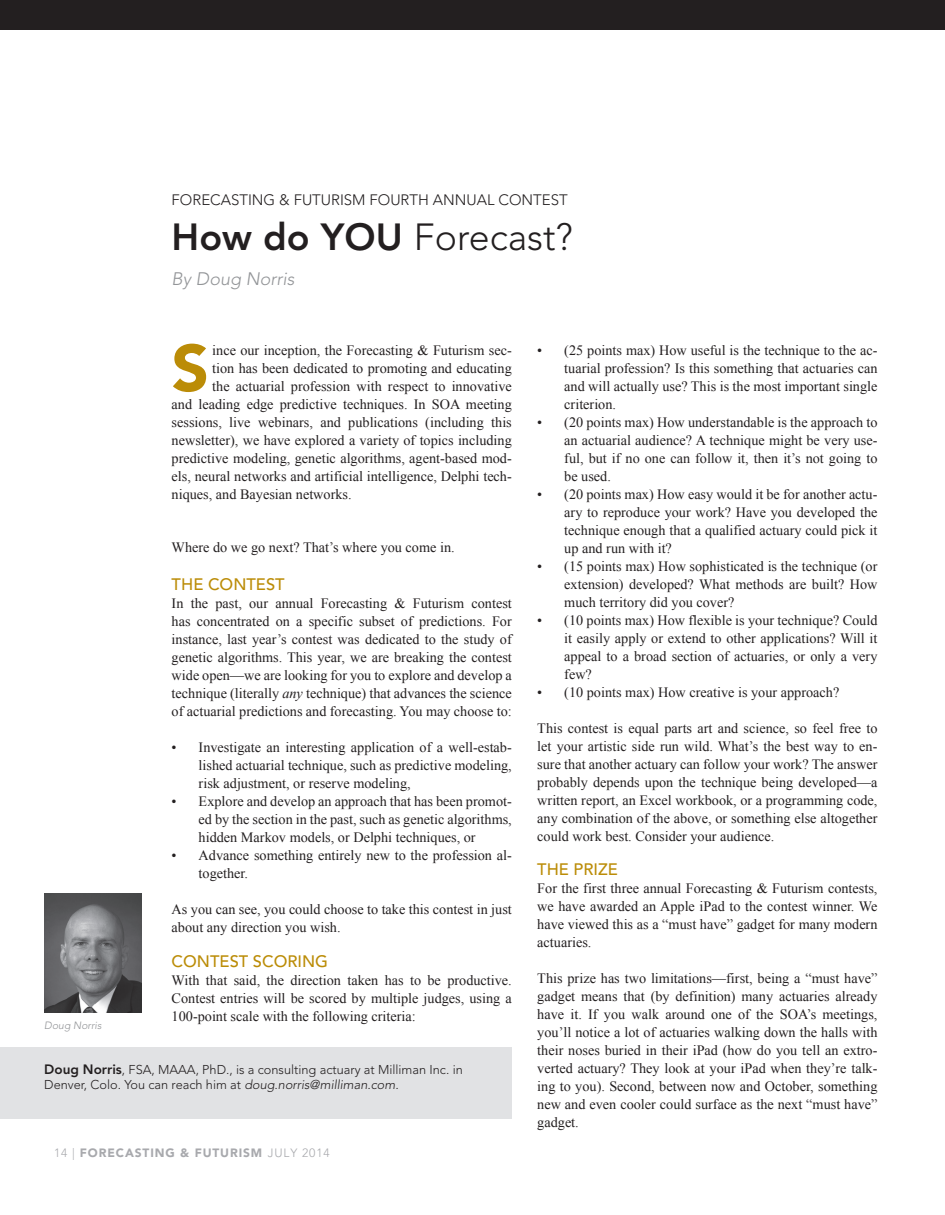
<style>
.page{position:relative;width:945px;height:1215px;background:#fff}
.page>*{position:absolute;margin:0;border:0;box-sizing:border-box;transform-origin:0 0}
.t1{font:900 65.1px "Avenir LT Std";color:#bb8c07}
.t2{font:300 37.5px "Avenir LT Std";color:#231f20}
.t3{font:italic 300 18px "Avenir LT Std";color:#939598}
.t4{font:500 16.5px "Avenir LT Std";color:#bb8c07}
.t5{font:300 15px "Avenir";color:#231f20}
.t6{font:14.25px/18px "Times New Roman";color:#231f20;text-align:justify}
.t7{font:300 12.75px/15.8px "Avenir LT Std";color:#231f20}
.t8{font:900 12px "Avenir LT Std";letter-spacing:.075em;color:#a8a9ad}
.t9{font:italic 300 10.5px "Avenir LT Std";color:#939598}
.s1{font-weight:800}
.s2{font-style:italic}
.s3{font-weight:800;font-size:13.5px}
.s4{font-weight:300}
</style>
<div class="page">
<div style="left:0;top:0;width:945px;height:30px;background:#231f20"></div>
<div style="left:0;top:1047px;width:512px;height:71px;background:#e1e2e4"></div>
<img style="left:44px;top:894px;width:97px;height:118px">
<p class="t5" style="left:172px;top:191px;width:398px">FORECASTING &amp; FUTURISM FOURTH ANNUAL CONTEST</p>
<h2 class="t2" style="left:172px;top:215px;width:403px"><span class="s1">How do YOU</span> Forecast?</h2>
<p class="t3" style="left:172px;top:269px;width:124px">By Doug Norris</p>
<h1 class="t1" style="left:172px;top:329px;width:39px">S</h1>
<p class="t6" style="left:212px;top:341px;width:301px">ince our inception, the Forecasting &amp; Futurism sec-</p>
<p class="t6" style="left:212px;top:359px;width:301px">tion has been dedicated to promoting and educating</p>
<p class="t6" style="left:212px;top:377px;width:301px">the actuarial profession with respect to innovative</p>
<p class="t6" style="left:172px;top:395px;width:342px">and leading edge predictive techniques. In SOA meeting</p>
<p class="t6" style="left:172px;top:413px;width:342px">sessions, live webinars, and publications (including this</p>
<p class="t6" style="left:172px;top:431px;width:342px">newsletter), we have explored a variety of topics including</p>
<p class="t6" style="left:172px;top:449px;width:342px">predictive modeling, genetic algorithms, agent-based mod-</p>
<p class="t6" style="left:172px;top:467px;width:342px">els, neural networks and artificial intelligence, Delphi tech-</p>
<p class="t6" style="left:172px;top:485px;width:182px">niques, and Bayesian networks.</p>
<p class="t6" style="left:172px;top:538px;width:285px">Where do we go next? That’s where you come in.</p>
<p class="t4" style="left:172px;top:575px;width:115px">THE CONTEST</p>
<p class="t6" style="left:172px;top:594px;width:342px">In the past, our annual Forecasting &amp; Futurism contest has concentrated on a specific subset of predictions. For instance, last year’s contest was dedicated to the study of genetic algorithms. This year, we are breaking the contest wide open—we are looking for you to explore and develop a technique (literally <span class="s2">any</span> technique) that advances the science of actuarial predictions and forecasting. You may choose to:</p>
<p class="t6" style="left:199px;top:738px;width:315px;text-indent:-27px">• Investigate an interesting application of a well-estab&shy;lished actuarial technique, such as predictive modeling, risk adjustment, or reserve modeling,</p>
<p class="t6" style="left:199px;top:792px;width:315px;text-indent:-27px">• Explore and develop an approach that has been promot&shy;ed by the section in the past, such as genetic algorithms, hidden Markov models, or Delphi techniques, or</p>
<p class="t6" style="left:199px;top:846px;width:315px;text-indent:-27px">• Advance something entirely new to the profession al&shy;together.</p>
<p class="t6" style="left:172px;top:900px;width:342px">As you can see, you could choose to take this contest in just about any direction you wish.</p>
<p class="t4" style="left:172px;top:951px;width:158px">CONTEST SCORING</p>
<p class="t6" style="left:172px;top:971px;width:342px">With that said, the direction taken has to be productive.<br>Contest entries will be scored by multiple judges, using a 100-point scale with the following criteria:</p>
<p class="t9" style="left:44px;top:1019px;width:59px">Doug Norris</p>
<p class="t7" style="left:44px;top:1061px;width:420px"><span class="s3">Doug Norris</span>, FSA, MAAA, PhD., is a consulting actuary at Milliman Inc. in<br>Denver, Colo. You can reach him at <span class="s2">doug.norris@milliman.com.</span></p>
<p class="t8" style="left:54px;top:1145px;width:277px"><span class="s4">14 |</span> FORECASTING &amp; FUTURISM <span class="s4">JULY 2014</span></p>
<p class="t6" style="left:564px;top:341px;width:315px;text-indent:-27px">• (25 points max) How useful is the technique to the ac&shy;tuarial profession? Is this something that actuaries can and will actually use? This is the most important single criterion.</p>
<p class="t6" style="left:564px;top:413px;width:315px;text-indent:-27px">• (20 points max) How understandable is the approach to an actuarial audience? A technique might be very use&shy;ful, but if no one can follow it, then it’s not going to be used.</p>
<p class="t6" style="left:564px;top:485px;width:315px;text-indent:-27px">• (20 points max) How easy would it be for another actu&shy;ary to reproduce your work? Have you developed the technique enough that a qualified actuary could pick it up and run with it?</p>
<p class="t6" style="left:564px;top:557px;width:315px;text-indent:-27px">• (15 points max) How sophisticated is the technique (or extension) developed? What methods are built? How much territory did you cover?</p>
<p class="t6" style="left:564px;top:611px;width:315px;text-indent:-27px">• (10 points max) How flexible is your technique? Could it easily apply or extend to other applications? Will it appeal to a broad section of actuaries, or only a very few?</p>
<p class="t6" style="left:537px;top:683px;width:304px">• (10 points max) How creative is your approach?</p>
<p class="t6" style="left:537px;top:719px;width:342px">This contest is equal parts art and science, so feel free to let your artistic side run wild. What’s the best way to en&shy;sure that another actuary can follow your work? The answer probably depends upon the technique being developed—a written report, an Excel workbook, or a programming code, any combination of the above, or something else altogether could work best. Consider your audience.</p>
<p class="t4" style="left:537px;top:860px;width:82px">THE PRIZE</p>
<p class="t6" style="left:537px;top:879px;width:342px">For the first three annual Forecasting &amp; Futurism contests, we have awarded an Apple iPad to the contest winner. We have viewed this as a “must have” gadget for many modern actuaries.</p>
<p class="t6" style="left:537px;top:969px;width:342px">This prize has two limitations—first, being a “must have” gadget means that (by definition) many actuaries already have it. If you walk around one of the SOA’s meetings, you’ll notice a lot of actuaries walking down the halls with their noses buried in their iPad (how do you tell an extro&shy;verted actuary? They look at your iPad when they’re talk&shy;ing to you). Second, between now and October, something new and even cooler could surface as the next “must have” gadget.</p>
</div>
